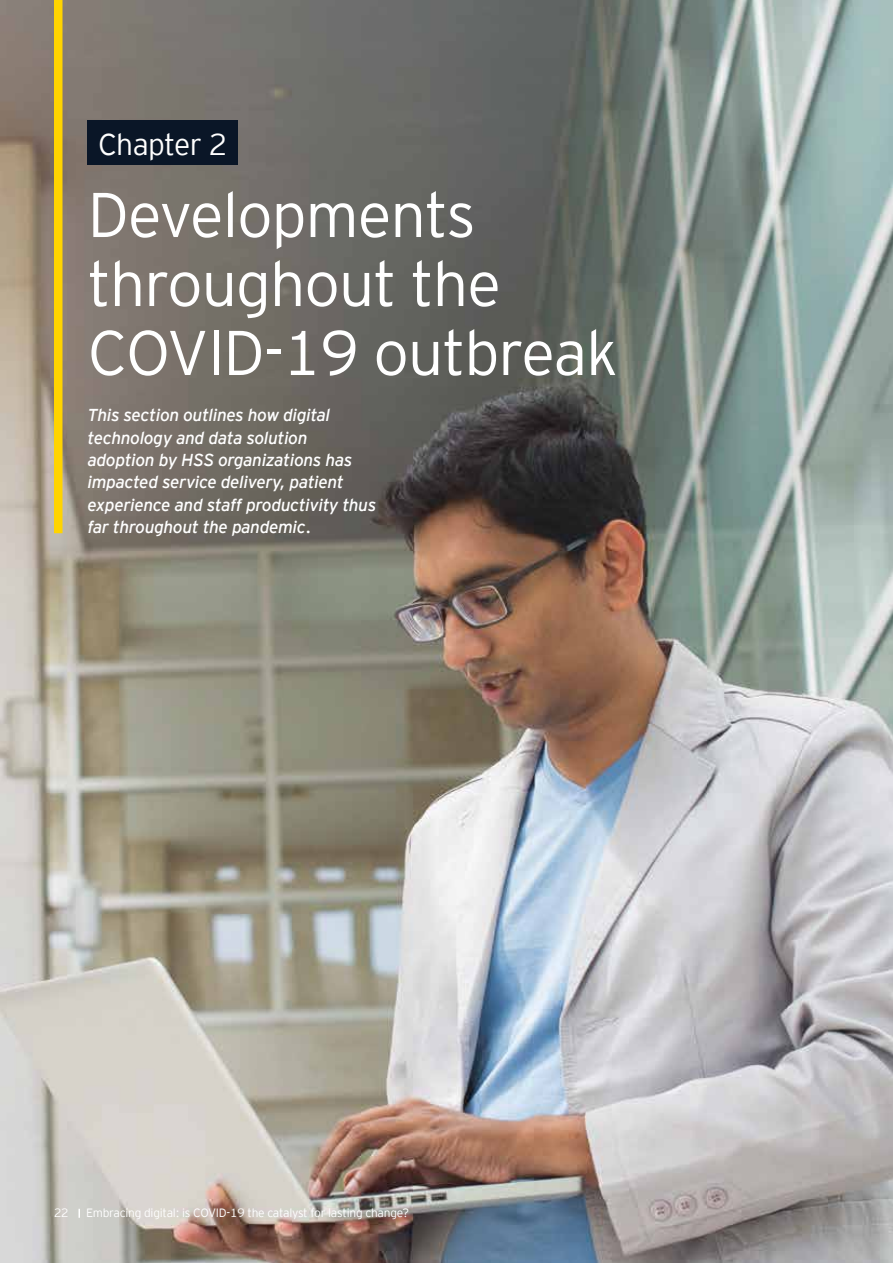
<style>
.page{position:relative;width:893px;height:1263px;background:#fff}
.page>*{position:absolute;margin:0;border:0;box-sizing:border-box;transform-origin:0 0}
.t1{font:300 63px/69px "EY Interstate";letter-spacing:-.02em;color:#fff}
.t2{font:300 30px "EY Interstate";letter-spacing:-.02em;color:#fff}
.t3{font:italic 17.25px/22.5px "EY Interstate";letter-spacing:-.02em;color:#fff}
.t4{font:300 12px "EY Interstate";letter-spacing:-.02em;color:#fff}
</style>
<div class="page">
<img style="left:0;top:0;width:893px;height:1263px">
<div style="left:88px;top:120px;width:150px;height:45px;background:#0a1627"></div>
<div style="left:54px;top:0;width:9px;height:533px;background:#ffd400"></div>
<svg style="left:78px;top:1209px;width:2px;height:9px"></svg>
<h2 class="t2" style="left:98px;top:123px;width:131px">Chapter 2</h2>
<h1 class="t1" style="left:88px;top:177px;width:532px">Developments throughout the<br>COVID-19 outbreak</h1>
<p class="t3" style="left:88px;top:403px;width:290px">This section outlines how digital technology and data solution adoption by HSS organizations has impacted service delivery, patient experience and staff productivity thus far throughout the pandemic.</p>
<p class="t4" style="left:54px;top:1204px;width:16px">22</p>
<p class="t4" style="left:86px;top:1204px;width:325px">Embracing digital: is COVID-19 the catalyst for lasting change?</p>
</div>
